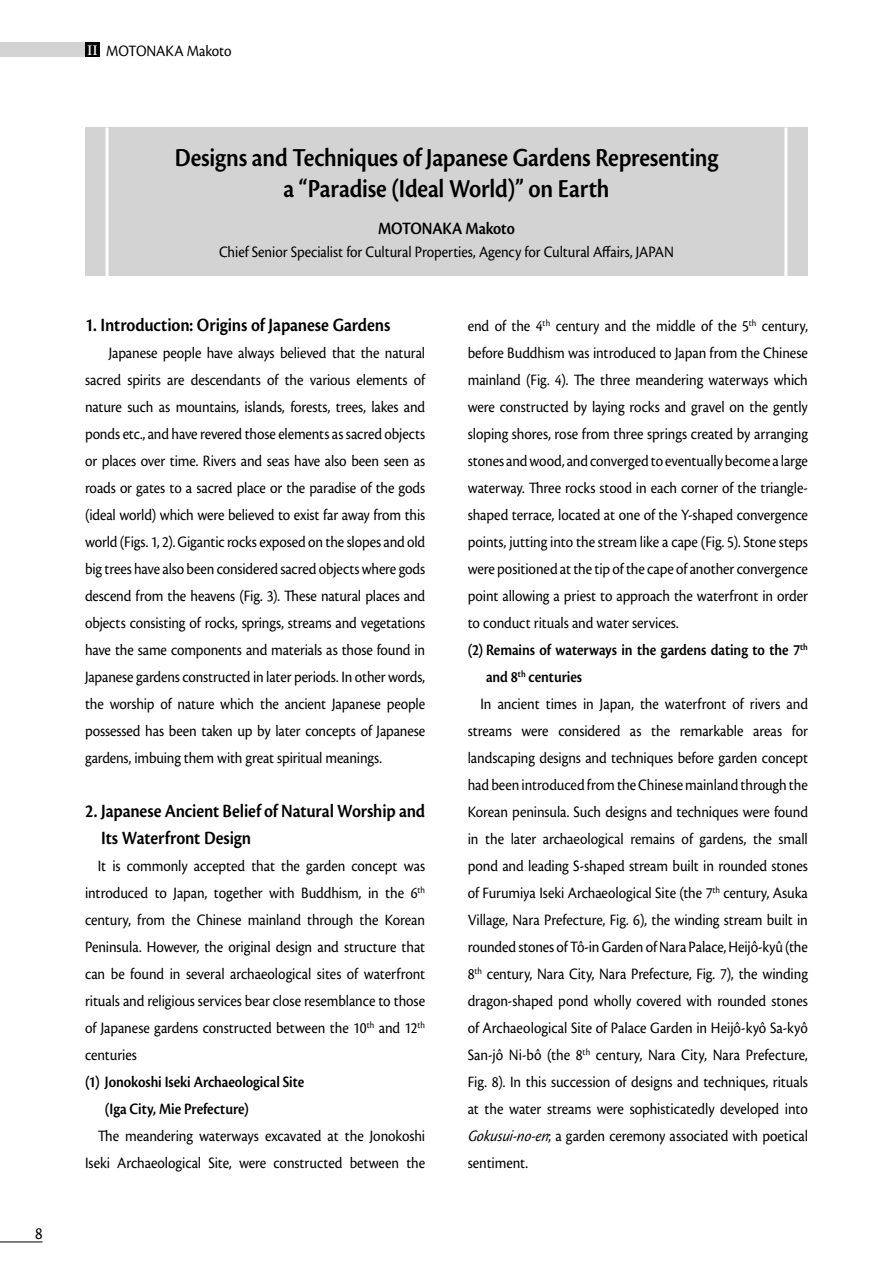
<style>
.page{position:relative;width:893px;height:1263px;background:#fff}
.page>*{position:absolute;margin:0;border:0;box-sizing:border-box;transform-origin:0 0}
.t1{font:27px/31.5px "Cronos Pro Semibold Subh";letter-spacing:-.01em;color:#000;text-align:center;scale:.9 1}
.t2{font:600 19.5px/27px "Cronos Pro";letter-spacing:-.005em;color:#000;scale:.9 1}
.t3{font:18px "Cronos Pro Semibold Subh";letter-spacing:-.01em;color:#000;scale:.9 1}
.t4{font:16.5px/27px "Cronos Pro";letter-spacing:-.005em;color:#000;text-align:justify;scale:.9 1}
.t5{font:16.5px/27px "Cronos Pro Semibold Subh";letter-spacing:-.005em;color:#000;scale:.9 1}
.s1{font-family:"Adobe Caslon Pro";font-weight:600;font-size:13.5px;color:#fff}
.s2{font-style:italic}
</style>
<div class="page">
<div style="left:85px;top:43px;width:15px;height:14px;background:#000"></div>
<hr style="left:0;top:1242px;width:43px;height:1px;background:#000">
<div style="left:0;top:43px;width:85px;height:14px;background:#d3d3d4"></div>
<div style="left:85px;top:128px;width:723px;height:148px;background:#d3d3d4"></div>
<hr style="left:106px;top:128px;width:3px;height:148px;background:#fff">
<hr style="left:784px;top:128px;width:3px;height:148px;background:#fff">
<p class="t4" style="left:88px;top:38px;width:161px"><span class="s1">II</span> MOTONAKA Makoto</p>
<h1 class="t1" style="left:175px;top:142px;width:605px">Designs and Techniques of Japanese Gardens Representing a “Paradise (Ideal World)” on Earth</h1>
<p class="t3" style="left:378px;top:218px;width:153px">MOTONAKA Makoto</p>
<p class="t4" style="left:219px;top:238px;width:507px">Chief Senior Specialist for Cultural Properties, Agency for Cultural Affairs, JAPAN</p>
<p class="t2" style="left:85px;top:311px;width:341px">1. Introduction: Origins of Japanese Gardens</p>
<p class="t4" style="left:85px;top:339px;width:380px;text-indent:24px">Japanese people have always believed that the natural sacred spirits are descendants of the various elements of nature such as mountains, islands, forests, trees, lakes and ponds etc., and have revered those elements as sacred objects or places over time. Rivers and seas have also been seen as roads or gates to a sacred place or the paradise of the gods (ideal world) which were believed to exist far away from this world (Figs. 1, 2). Gigantic rocks exposed on the slopes and old big trees have also been considered sacred objects where gods descend from the heavens (Fig. 3). These natural places and objects consisting of rocks, springs, streams and vegetations have the same components and materials as those found in Japanese gardens constructed in later periods. In other words, the worship of nature which the ancient Japanese people possessed has been taken up by later concepts of Japanese gardens, imbuing them with great spiritual meanings.</p>
<p class="t2" style="left:101px;top:797px;width:362px;text-indent:-16px">2. Japanese Ancient Belief of Natural Worship and<br>Its Waterfront Design</p>
<p class="t4" style="left:85px;top:852px;width:379px;text-indent:13px">It is commonly accepted that the garden concept was introduced to Japan, together with Buddhism, in the 6<sup>th </sup>century, from the Chinese mainland through the Korean Peninsula. However, the original design and structure that can be found in several archaeological sites of waterfront rituals and religious services bear close resemblance to those of Japanese gardens constructed between the 10<sup>th</sup> and 12<sup>th </sup>centuries</p>
<p class="t5" style="left:105px;top:1068px;width:223px;text-indent:-20px">(1) Jonokoshi Iseki Archaeological Site (Iga City, Mie Prefecture)</p>
<p class="t4" style="left:85px;top:1122px;width:379px;text-align:right">The meandering waterways excavated at the Jonokoshi<br>Iseki Archaeological Site, were constructed between the</p>
<p class="t4" style="left:468px;top:312px;width:379px">end of the 4<sup>th</sup> century and the middle of the 5<sup>th</sup> century, before Buddhism was introduced to Japan from the Chinese mainland (Fig. 4). The three meandering waterways which were constructed by laying rocks and gravel on the gently sloping shores, rose from three springs created by arranging stones and wood, and converged to eventually become a large waterway. Three rocks stood in each corner of the triangle&shy;shaped terrace, located at one of the Y-shaped convergence points, jutting into the stream like a cape (Fig. 5). Stone steps were positioned at the tip of the cape of another convergence point allowing a priest to approach the waterfront in order to conduct rituals and water services.</p>
<p class="t5" style="left:486px;top:636px;width:359px;text-indent:-18px">(2) Remains of waterways in the gardens dating to the 7<sup>th </sup>and 8<sup>th</sup> centuries</p>
<p class="t4" style="left:468px;top:690px;width:380px;text-indent:13px">In ancient times in Japan, the waterfront of rivers and streams were considered as the remarkable areas for landscaping designs and techniques before garden concept had been introduced from the Chinese mainland through the Korean peninsula. Such designs and techniques were found in the later archaeological remains of gardens, the small pond and leading S-shaped stream built in rounded stones of Furumiya Iseki Archaeological Site (the 7<sup>th</sup> century, Asuka Village, Nara Prefecture, Fig. 6), the winding stream built in rounded stones of Tô-in Garden of Nara Palace, Heijô-kyû (the 8<sup>th</sup> century, Nara City, Nara Prefecture, Fig. 7), the winding dragon-shaped pond wholly covered with rounded stones of Archaeological Site of Palace Garden in Heijô-kyô Sa-kyô San-jô Ni-bô (the 8<sup>th</sup> century, Nara City, Nara Prefecture, Fig. 8). In this succession of designs and techniques, rituals at the water streams were sophisticatedly developed into <span class="s2">Gokusui-no-en</span>; a garden ceremony associated with poetical sentiment.</p>
</div>
